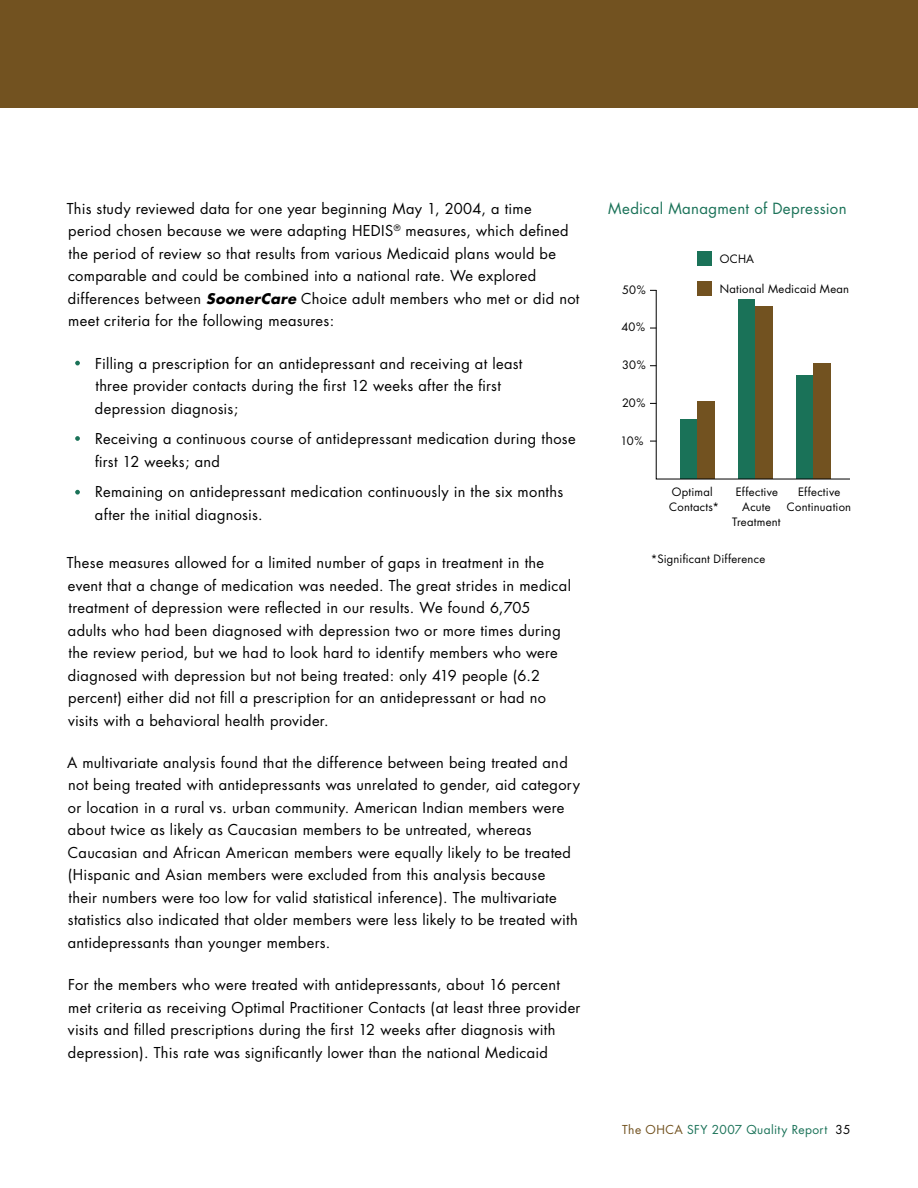
<style>
.page{position:relative;width:918px;height:1188px;background:#fff}
.page>*{position:absolute;margin:0;border:0;box-sizing:border-box;transform-origin:0 0}
.t1{font:15px "Futura";letter-spacing:.02em;color:#1a7258}
.t2{font:14.7px/22.5px "Futura";letter-spacing:.015em;color:#000}
.t3{font:12px "Futura";letter-spacing:.035em;color:#1a7258}
.t4{font:11.25px/15px "Futura";letter-spacing:.015em;color:#000;text-align:center}
.s1{font-weight:700;font-style:italic;font-size:14.25px}
.s2{color:#725220}
.s3{color:#000}
</style>
<div class="page">
<svg style="left:650px;top:289px;width:200px;height:191px"></svg>
<div style="left:697px;top:281px;width:15px;height:15px;background:#725220"></div>
<div style="left:697px;top:251px;width:15px;height:15px;background:#1a7258"></div>
<svg style="left:75px;top:361px;width:5px;height:4px"></svg>
<svg style="left:75px;top:436px;width:5px;height:5px"></svg>
<svg style="left:75px;top:490px;width:5px;height:5px"></svg>
<div style="left:0;top:0;width:918px;height:108px;background:#725220"></div>
<p class="t2" style="left:67px;top:197px;width:514px">This study reviewed data for one year beginning May 1, 2004, a time<br>period chosen because we were adapting HEDIS<sup>®</sup> measures, which defined the period of review so that results from various Medicaid plans would be comparable and could be combined into a national rate. We explored differences between <span class="s1">SoonerCare</span> Choice adult members who met or did not meet criteria for the following measures:</p>
<p class="t2" style="left:95px;top:352px;width:429px">Filling a prescription for an antidepressant and receiving at least three provider contacts during the first 12 weeks after the first depression diagnosis;</p>
<p class="t2" style="left:95px;top:428px;width:482px">Receiving a continuous course of antidepressant medication during those first 12 weeks; and</p>
<p class="t2" style="left:95px;top:481px;width:470px">Remaining on antidepressant medication continuously in the six months after the initial diagnosis.</p>
<p class="t2" style="left:67px;top:552px;width:506px">These measures allowed for a limited number of gaps in treatment in the event that a change of medication was needed. The great strides in medical treatment of depression were reflected in our results. We found 6,705 adults who had been diagnosed with depression two or more times during the review period, but we had to look hard to identify members who were diagnosed with depression but not being treated: only 419 people (6.2 percent) either did not fill a prescription for an antidepressant or had no visits with a behavioral health provider.</p>
<p class="t2" style="left:67px;top:751px;width:514px">A multivariate analysis found that the difference between being treated and not being treated with antidepressants was unrelated to gender, aid category or location in a rural vs. urban community. American Indian members were about twice as likely as Caucasian members to be untreated, whereas Caucasian and African American members were equally likely to be treated (Hispanic and Asian members were excluded from this analysis because<br>their numbers were too low for valid statistical inference). The multivariate statistics also indicated that older members were less likely to be treated with antidepressants than younger members.</p>
<p class="t2" style="left:68px;top:974px;width:514px">For the members who were treated with antidepressants, about 16 percent met criteria as receiving Optimal Practitioner Contacts (at least three provider visits and filled prescriptions during the first 12 weeks after diagnosis with depression). This rate was significantly lower than the national Medicaid</p>
<p class="t1" style="left:608px;top:199px;width:240px">Medical Managment of Depression</p>
<p class="t4" style="left:622px;top:282px;width:25px">50%</p>
<p class="t4" style="left:622px;top:320px;width:25px">40%</p>
<p class="t4" style="left:622px;top:358px;width:25px">30%</p>
<p class="t4" style="left:622px;top:395px;width:25px">20%</p>
<p class="t4" style="left:621px;top:433px;width:24px">10%</p>
<p class="t4" style="left:720px;top:251px;width:36px">OCHA</p>
<p class="t4" style="left:720px;top:281px;width:131px">National Medicaid Mean</p>
<p class="t4" style="left:669px;top:484px;width:51px;text-align:left">Optimal<br>Contacts*</p>
<p class="t4" style="left:732px;top:484px;width:50px">Effective<br>Acute<br>Treatment</p>
<p class="t4" style="left:787px;top:484px;width:66px">Effective<br>Continuation</p>
<p class="t4" style="left:651px;top:551px;width:116px">*Significant Difference</p>
<p class="t3" style="left:622px;top:1122px;width:230px"><span class="s2">The OHCA</span> SFY 2007 Quality Report <span class="s3">35</span></p>
</div>
